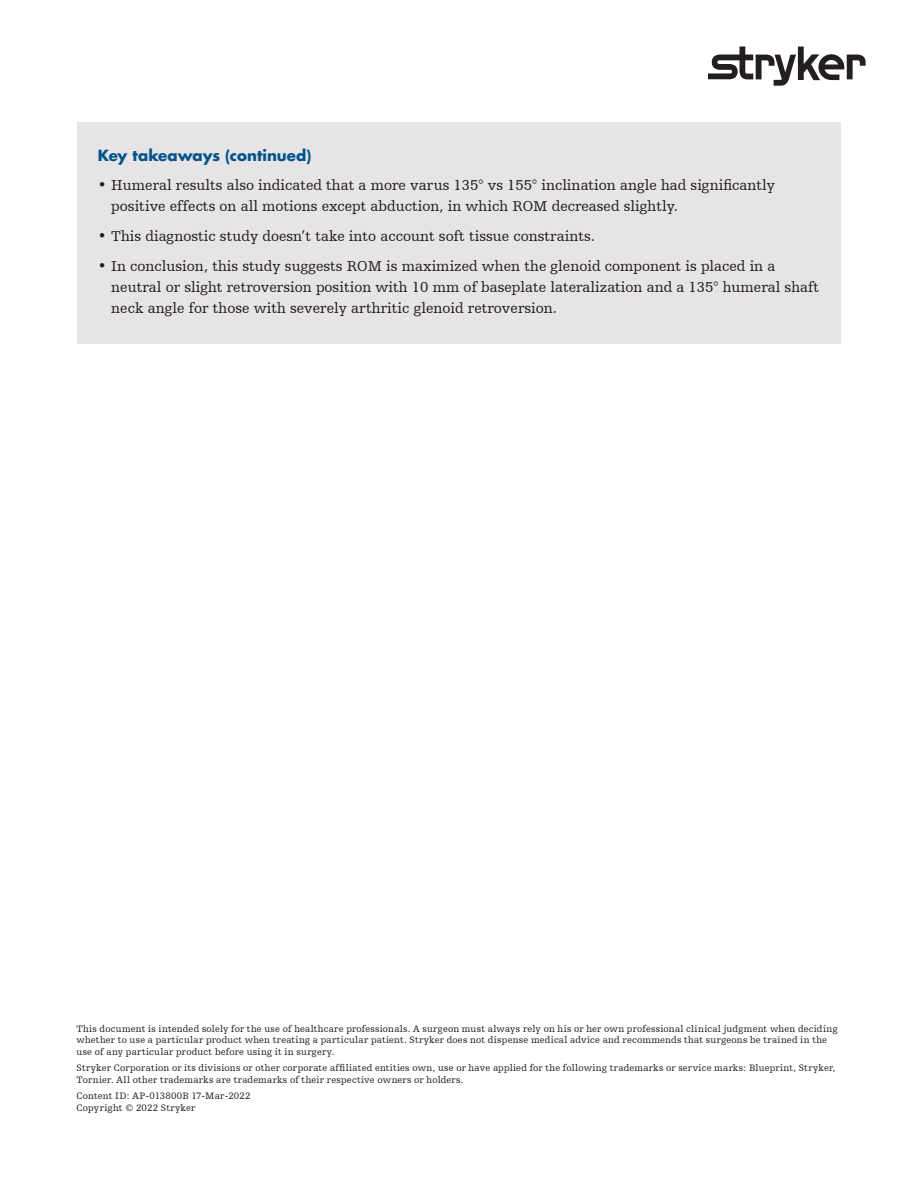
<style>
.page{position:relative;width:918px;height:1188px;background:#fff}
.page>*{position:absolute;margin:0;border:0;box-sizing:border-box;transform-origin:0 0}
.Bullet{font:15px/21px "Humanist Slabserif 712 BT";color:#231f20}
.Subhead-Key_takeaway{font:700 15px "Futura For Stryker";color:#00548b}
.Footnote_disclaimer{font:9.75px/11.7px "Humanist Slabserif 712 BT";letter-spacing:.025em;color:#231f20}
</style>
<div class="page">
<svg style="left:708px;top:46px;width:158px;height:40px"></svg>
<div style="left:77px;top:122px;width:764px;height:222px;background:#e6e4e4"></div>
<p class="Subhead-Key_takeaway" style="left:98px;top:145px;width:215px">Key takeaways (continued)</p>
<p class="Bullet" style="left:111px;top:175px;width:665px;text-indent:-14px">• Humeral results also indicated that a more varus 135° vs 155° inclination angle had significantly positive effects on all motions except abduction, in which ROM decreased slightly.</p>
<p class="Bullet" style="left:98px;top:226px;width:499px">• This diagnostic study doesn’t take into account soft tissue constraints.</p>
<p class="Bullet" style="left:111px;top:256px;width:709px;text-indent:-14px">• In conclusion, this study suggests ROM is maximized when the glenoid component is placed in a neutral or slight retroversion position with 10 mm of baseplate lateralization and a 135° humeral shaft neck angle for those with severely arthritic glenoid retroversion.</p>
<p class="Footnote_disclaimer" style="left:77px;top:1022px;width:763px">This document is intended solely for the use of healthcare professionals. A surgeon must always rely on his or her own professional clinical judgment when deciding whether to use a particular product when treating a particular patient. Stryker does not dispense medical advice and recommends that surgeons be trained in the use of any particular product before using it in surgery.</p>
<p class="Footnote_disclaimer" style="left:77px;top:1062px;width:761px">Stryker Corporation or its divisions or other corporate affiliated entities own, use or have applied for the following trademarks or service marks: Blueprint, Stryker,<br>Tornier. All other trademarks are trademarks of their respective owners or holders.</p>
<p class="Footnote_disclaimer" style="left:77px;top:1090px;width:175px">Content ID: AP-013800B 17-Mar-2022<br>Copyright © 2022 Stryker</p>
</div>
